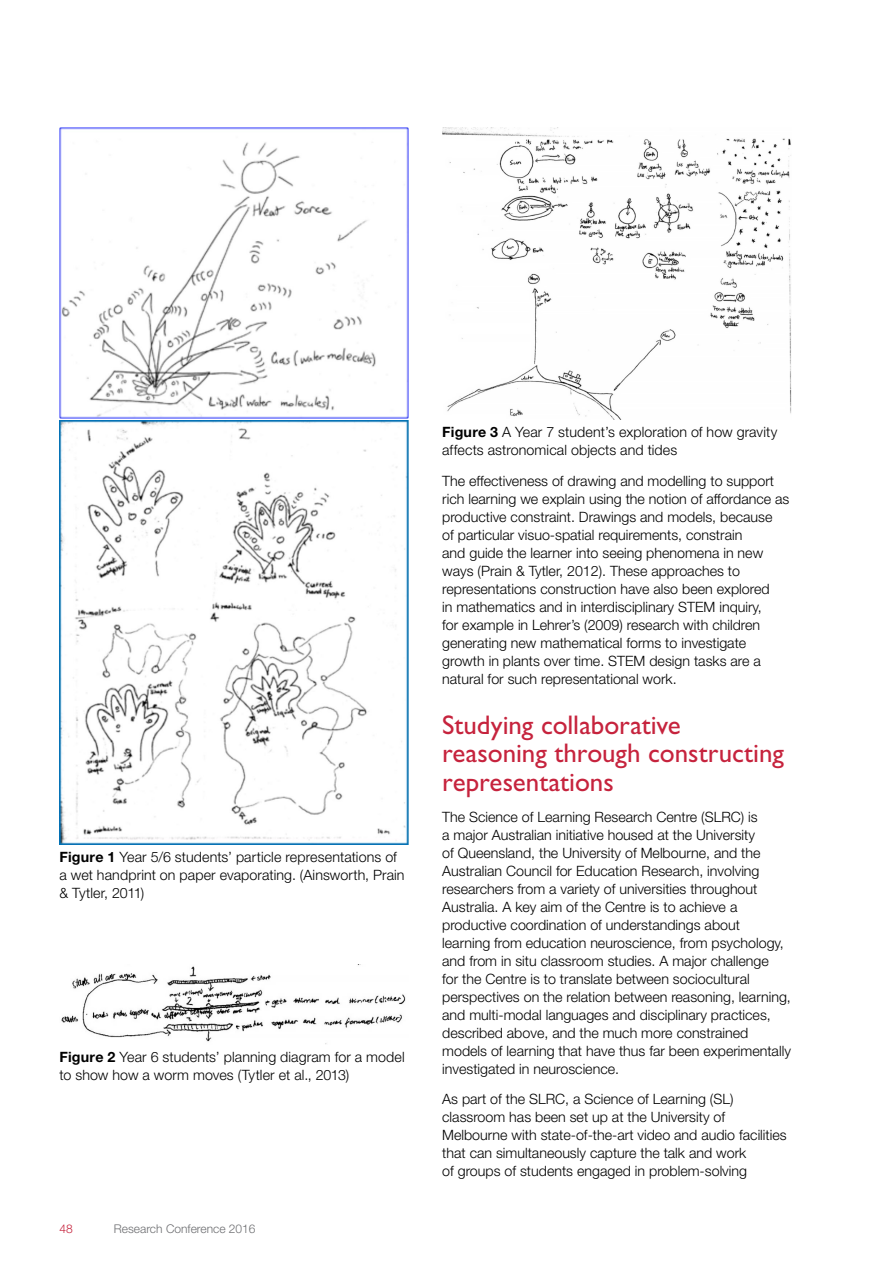
<style>
.page{position:relative;width:893px;height:1263px;background:#fff}
.page>*{position:absolute;margin:0;border:0;box-sizing:border-box;transform-origin:0 0}
.t1{font:27px/28.5px "Gill Sans";color:#c6233d}
.t2{font:300 14.25px/18px "Helvetica Neue LT Std";color:#000}
.t3{font:300 12px "Helvetica Neue LT Std";color:#6d6e71}
.t4{font:300 12px "Helvetica Neue LT Std";color:#c6233d}
.s1{font-weight:700}
</style>
<div class="page">
<img style="left:60px;top:128px;width:348px;height:290px">
<img style="left:60px;top:421px;width:348px;height:423px">
<img style="left:61px;top:966px;width:345px;height:78px">
<img style="left:442px;top:128px;width:349px;height:291px">
<p class="t2" style="left:60px;top:848px;width:347px"><span class="s1">Figure 1</span> Year 5/6 students’ particle representations of a wet handprint on paper evaporating. (Ainsworth, Prain &amp; Tytler, 2011)</p>
<p class="t2" style="left:60px;top:1048px;width:347px"><span class="s1">Figure 2</span> Year 6 students’ planning diagram for a model to show how a worm moves (Tytler et al., 2013)</p>
<p class="t4" style="left:60px;top:1221px;width:15px">48</p>
<p class="t3" style="left:114px;top:1221px;width:143px">Research Conference 2016</p>
<p class="t2" style="left:442px;top:423px;width:337px"><span class="s1">Figure 3</span> A Year 7 student’s exploration of how gravity affects astronomical objects and tides</p>
<p class="t2" style="left:442px;top:472px;width:349px">The effectiveness of drawing and modelling to support rich learning we explain using the notion of affordance as productive constraint. Drawings and models, because<br>of particular visuo-spatial requirements, constrain<br>and guide the learner into seeing phenomena in new ways (Prain &amp; Tytler, 2012). These approaches to representations construction have also been explored<br>in mathematics and in interdisciplinary STEM inquiry,<br>for example in Lehrer’s (2009) research with children generating new mathematical forms to investigate growth in plants over time. STEM design tasks are a natural for such representational work.</p>
<h1 class="t1" style="left:442px;top:711px;width:343px">Studying collaborative reasoning through constructing representations</h1>
<p class="t2" style="left:442px;top:807px;width:350px">The Science of Learning Research Centre (SLRC) is<br>a major Australian initiative housed at the University<br>of Queensland, the University of Melbourne, and the Australian Council for Education Research, involving researchers from a variety of universities throughout Australia. A key aim of the Centre is to achieve a productive coordination of understandings about learning from education neuroscience, from psychology, and from in situ classroom studies. A major challenge<br>for the Centre is to translate between sociocultural perspectives on the relation between reasoning, learning, and multi-modal languages and disciplinary practices, described above, and the much more constrained models of learning that have thus far been experimentally investigated in neuroscience.</p>
<p class="t2" style="left:442px;top:1090px;width:346px">As part of the SLRC, a Science of Learning (SL) classroom has been set up at the University of Melbourne with state-of-the-art video and audio facilities that can simultaneously capture the talk and work<br>of groups of students engaged in problem-solving</p>
</div>
